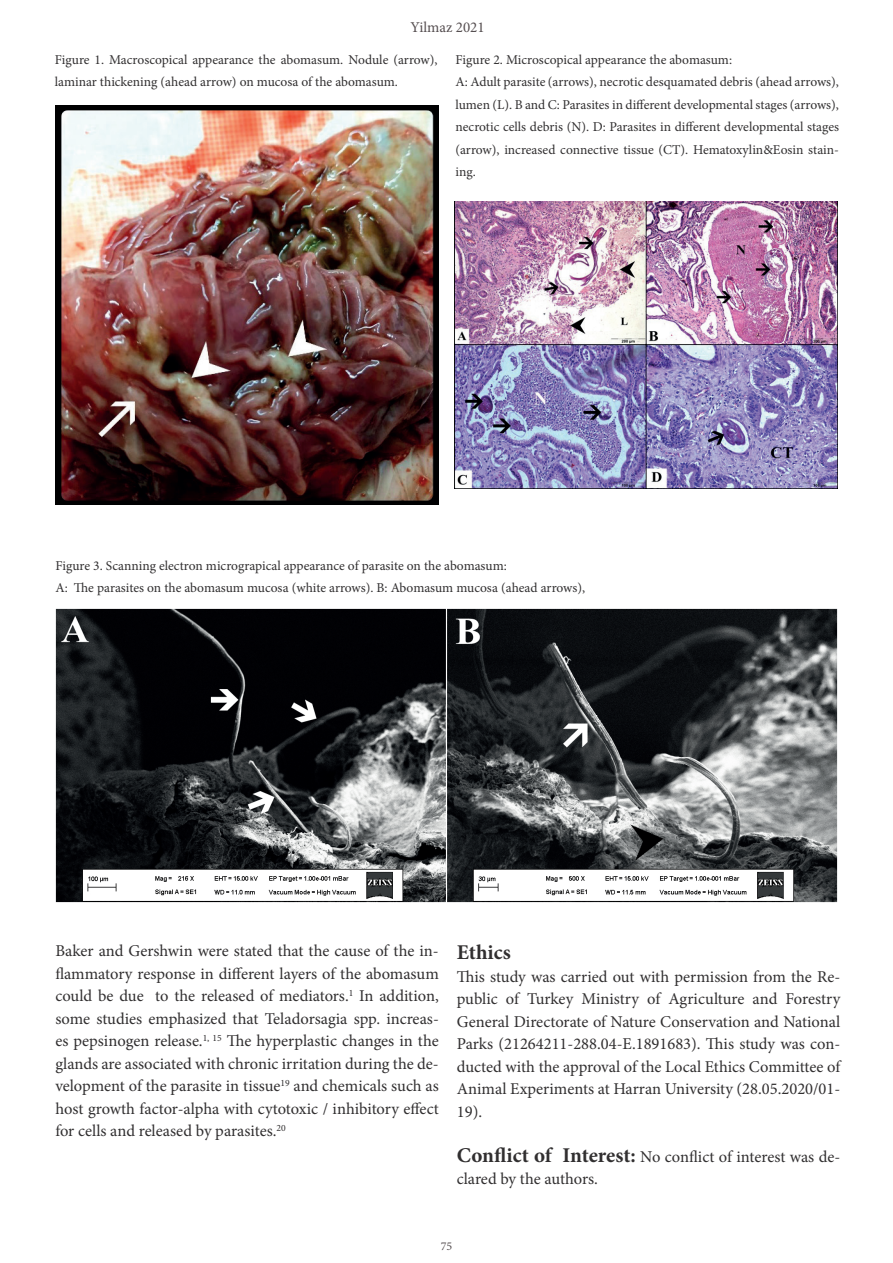
<style>
.page{position:relative;width:893px;height:1263px;background:#fff}
.page>*{position:absolute;margin:0;border:0;box-sizing:border-box;transform-origin:0 0}
.t1{font:700 21px "Minion Pro";color:#312f30}
.t2{font:16.5px/22.5px "Minion Pro";color:#312f30;text-align:justify}
.t3{font:15px "Minion Pro";color:#554e50}
.t4{font:13.5px/22.5px "Minion Pro";color:#312f30}
.t5{font:12px "Minion Pro";color:#554e50}
.s1{font-weight:700;font-size:21px}
</style>
<div class="page">
<img style="left:55px;top:106px;width:383px;height:399px">
<img style="left:455px;top:202px;width:382px;height:286px">
<img style="left:55px;top:608px;width:783px;height:295px">
<p class="t3" style="left:410px;top:17px;width:76px">Yilmaz 2021</p>
<p class="t4" style="left:55px;top:48px;width:384px">Figure 1. Macroscopical appearance the abomasum. Nodule (arrow), laminar thickening (ahead arrow) on mucosa of the abomasum.</p>
<p class="t4" style="left:455px;top:48px;width:385px">Figure 2. Microscopical appearance the abomasum:<br>A: Adult parasite (arrows), necrotic desquamated debris (ahead arrows), lumen (L). B and C: Parasites in different developmental stages (arrows), necrotic cells debris (N). D: Parasites in different developmental stages (arrow), increased connective tissue (CT). Hematoxylin&amp;Eosin stain&shy;ing.</p>
<p class="t4" style="left:55px;top:554px;width:531px">Figure 3. Scanning electron micrograpical appearance of parasite on the abomasum:<br>A: The parasites on the abomasum mucosa (white arrows). B: Abomasum mucosa (ahead arrows),</p>
<p class="t2" style="left:55px;top:939px;width:385px">Baker and Gershwin were stated that the cause of the in&shy;flammatory response in different layers of the abomasum could be due to the released of mediators.<sup>1</sup> In addition, some studies emphasized that Teladorsagia spp. increas&shy;es pepsinogen release.<sup>1,</sup> <sup>15</sup> The hyperplastic changes in the glands are associated with chronic irritation during the de&shy;velopment of the parasite in tissue<sup>19</sup> and chemicals such as host growth factor-alpha with cytotoxic / inhibitory effect for cells and released by parasites.<sup>20</sup></p>
<p class="t1" style="left:457px;top:938px;width:55px">Ethics</p>
<p class="t2" style="left:457px;top:965px;width:385px">This study was carried out with permission from the Re&shy;public of Turkey Ministry of Agriculture and Forestry General Directorate of Nature Conservation and National Parks (21264211-288.04-E.1891683). This study was con&shy;ducted with the approval of the Local Ethics Committee of Animal Experiments at Harran University (28.05.2020/01- 19).</p>
<p class="t2" style="left:457px;top:1145px;width:385px"><span class="s1">Conflict of Interest:</span> No conflict of interest was de&shy;clared by the authors.</p>
<p class="t5" style="left:441px;top:1238px;width:13px">75</p>
</div>
